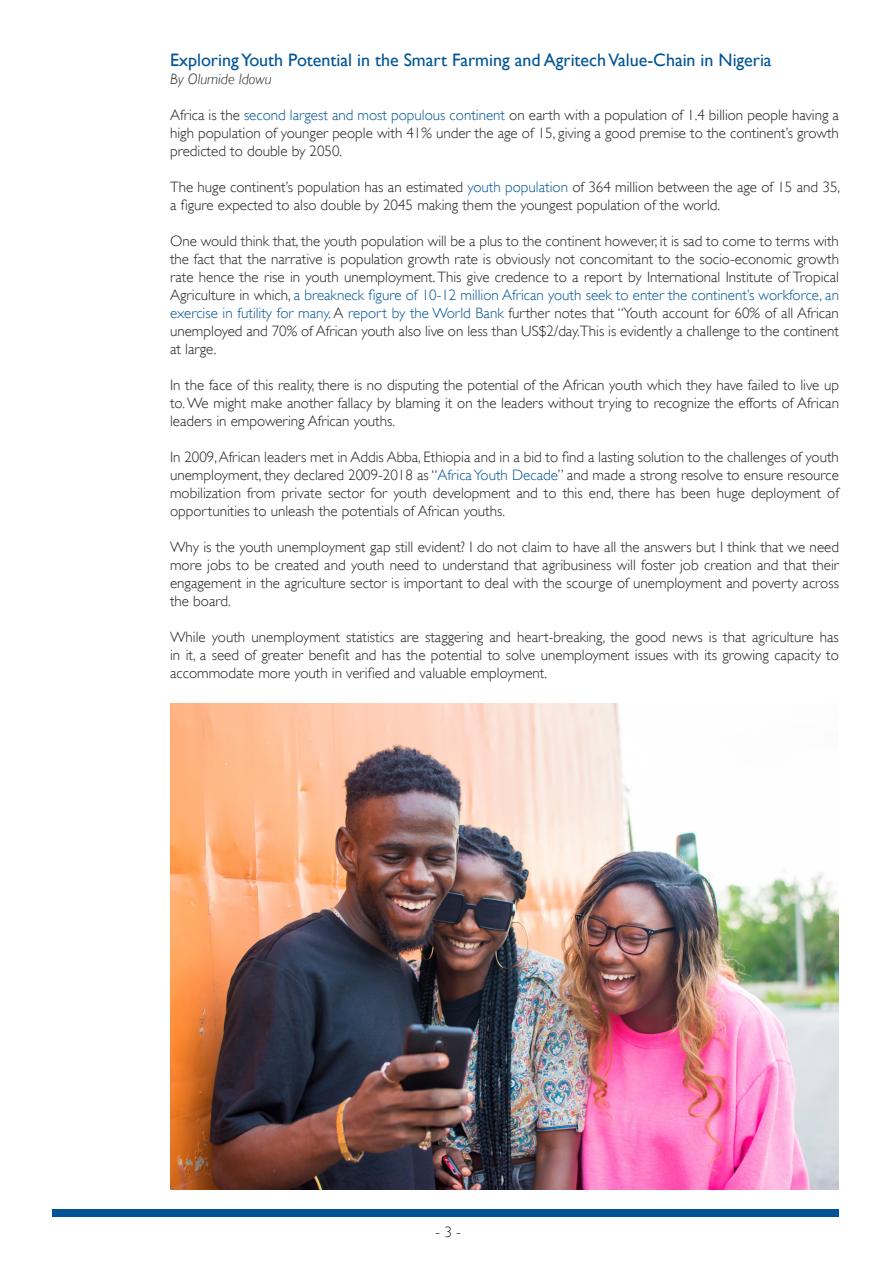
<style>
.page{position:relative;width:893px;height:1263px;background:#fff}
.page>*{position:absolute;margin:0;border:0;box-sizing:border-box;transform-origin:0 0}
.t1{font:18px "Gill Sans";color:#005495}
.t2{font:300 15px/18px "Gill Sans";color:#231f20;text-align:justify}
.t3{font:italic 300 15px "Gill Sans";color:#231f20}
.s1{color:#005495}
</style>
<div class="page">
<div style="left:52px;top:1209px;width:787px;height:7px;background:#005495"></div>
<img style="left:170px;top:704px;width:669px;height:486px">
<p class="t1" style="left:170px;top:50px;width:603px">Exploring Youth Potential in the Smart Farming and Agritech Value-Chain in Nigeria</p>
<p class="t3" style="left:170px;top:71px;width:103px">By Olumide Idowu</p>
<p class="t2" style="left:170px;top:106px;width:670px">Africa is the <span class="s1">second largest and most populous continent</span> on earth with a population of 1.4 billion people having a high population of younger people with 41% under the age of 15, giving a good premise to the continent’s growth predicted to double by 2050.</p>
<p class="t2" style="left:170px;top:178px;width:672px">The huge continent’s population has an estimated <span class="s1">youth population</span> of 364 million between the age of 15 and 35, a figure expected to also double by 2045 making them the youngest population of the world.</p>
<p class="t2" style="left:170px;top:232px;width:670px">One would think that, the youth population will be a plus to the continent however, it is sad to come to terms with the fact that the narrative is population growth rate is obviously not concomitant to the socio-economic growth rate hence the rise in youth unemployment. This give credence to a report by International Institute of Tropical Agriculture in which, <span class="s1">a breakneck figure of 10-12 million African youth seek to enter the continent’s workforce, an exercise in futility for many.</span> A <span class="s1">report by the World Bank</span> further notes that “Youth account for 60% of all African unemployed and 70% of African youth also live on less than US$2/day.This is evidently a challenge to the continent at large.</p>
<p class="t2" style="left:170px;top:376px;width:670px">In the face of this reality, there is no disputing the potential of the African youth which they have failed to live up to. We might make another fallacy by blaming it on the leaders without trying to recognize the efforts of African leaders in empowering African youths.</p>
<p class="t2" style="left:170px;top:448px;width:670px">In 2009, African leaders met in Addis Abba, Ethiopia and in a bid to find a lasting solution to the challenges of youth unemployment, they declared 2009-2018 as “<span class="s1">Africa Youth Decade</span>” and made a strong resolve to ensure resource mobilization from private sector for youth development and to this end, there has been huge deployment of opportunities to unleash the potentials of African youths.</p>
<p class="t2" style="left:170px;top:538px;width:670px">Why is the youth unemployment gap still evident? I do not claim to have all the answers but I think that we need more jobs to be created and youth need to understand that agribusiness will foster job creation and that their engagement in the agriculture sector is important to deal with the scourge of unemployment and poverty across the board.</p>
<p class="t2" style="left:170px;top:628px;width:670px">While youth unemployment statistics are staggering and heart-breaking, the good news is that agriculture has in it, a seed of greater benefit and has the potential to solve unemployment issues with its growing capacity to accommodate more youth in verified and valuable employment.</p>
<p class="t2" style="left:436px;top:1223px;width:27px">- 3 -</p>
</div>
